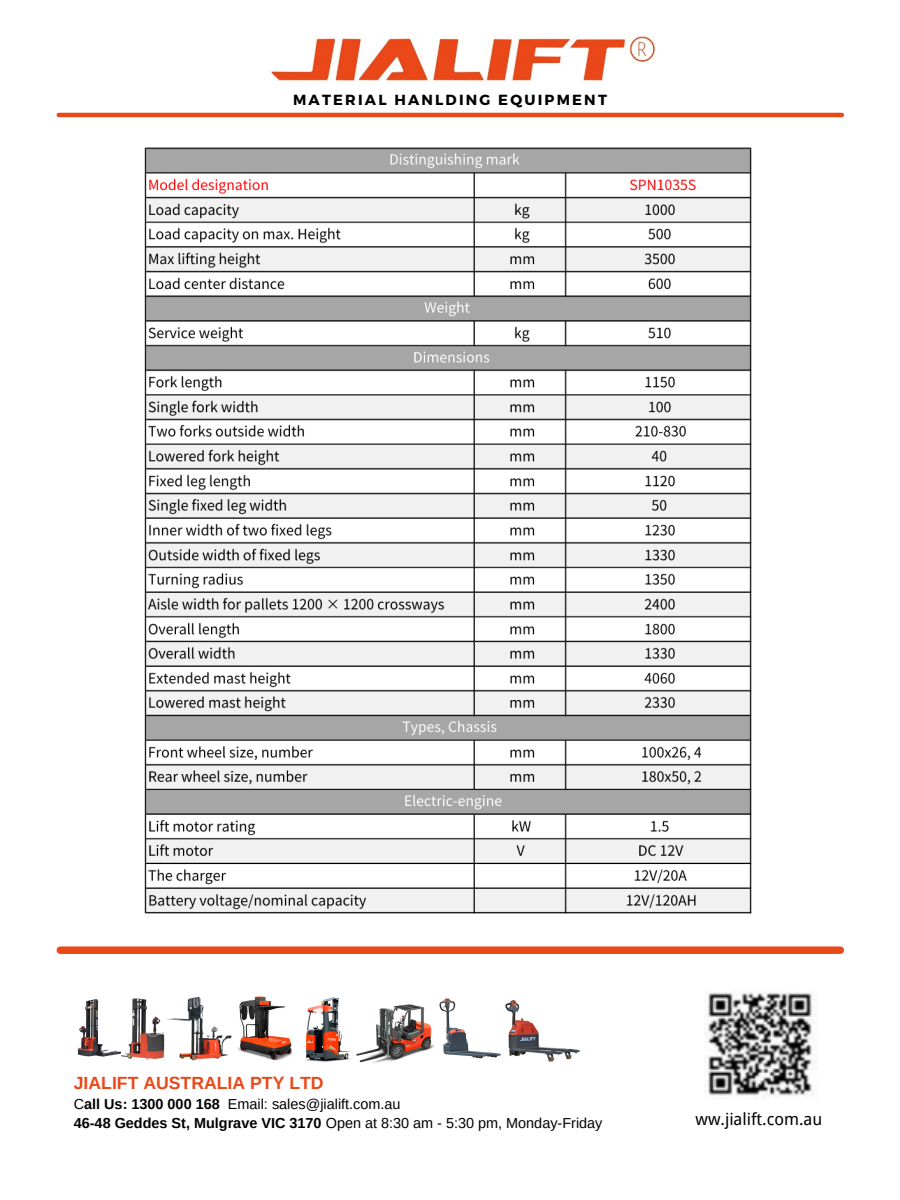
<style>
.page{position:relative;width:900px;height:1200px;background:#fff}
.page>*{position:absolute;margin:0;border:0;box-sizing:border-box;transform-origin:0 0}
.t1{font:700 17.6px "Arimo";color:#e94819}
.t2{font:16.8px "Wen Quan Yi Micro Hei";color:#000}
.t3{font:700 14.6px "Montserrat";letter-spacing:.15em;color:#000}
.t4{font:14.4px "Arimo";color:#000}
.s1{font-weight:700}
</style>
<div class="page">
<img style="left:271px;top:36px;width:384px;height:44px">
<img style="left:77px;top:1028px;width:4px;height:28px">
<img style="left:708px;top:1089px;width:105px;height:9px">
<hr style="left:59px;top:113px;width:783px;height:4px;background:#e94819">
<div style="left:60px;top:946px;width:780px;height:8px;background:#e94819"></div>
<img style="left:81px;top:80px;width:763px;height:1009px">
<p class="t3" style="left:293px;top:90px;width:315px">MATERIAL HANLDING EQUIPMENT</p>
<p class="t1" style="left:74px;top:1073px;width:251px">JIALIFT AUSTRALIA PTY LTD</p>
<p class="t4" style="left:74px;top:1096px;width:328px">C<span class="s1">all Us: 1300 000 168</span> Email: sales@jialift.com.au</p>
<p class="t4" style="left:74px;top:1115px;width:530px"><span class="s1">46-48 Geddes St, Mulgrave VIC 3170</span> Open at 8:30 am - 5:30 pm, Monday-Friday</p>
<p class="t2" style="left:696px;top:1109px;width:128px">ww.jialift.com.au</p>
</div>
